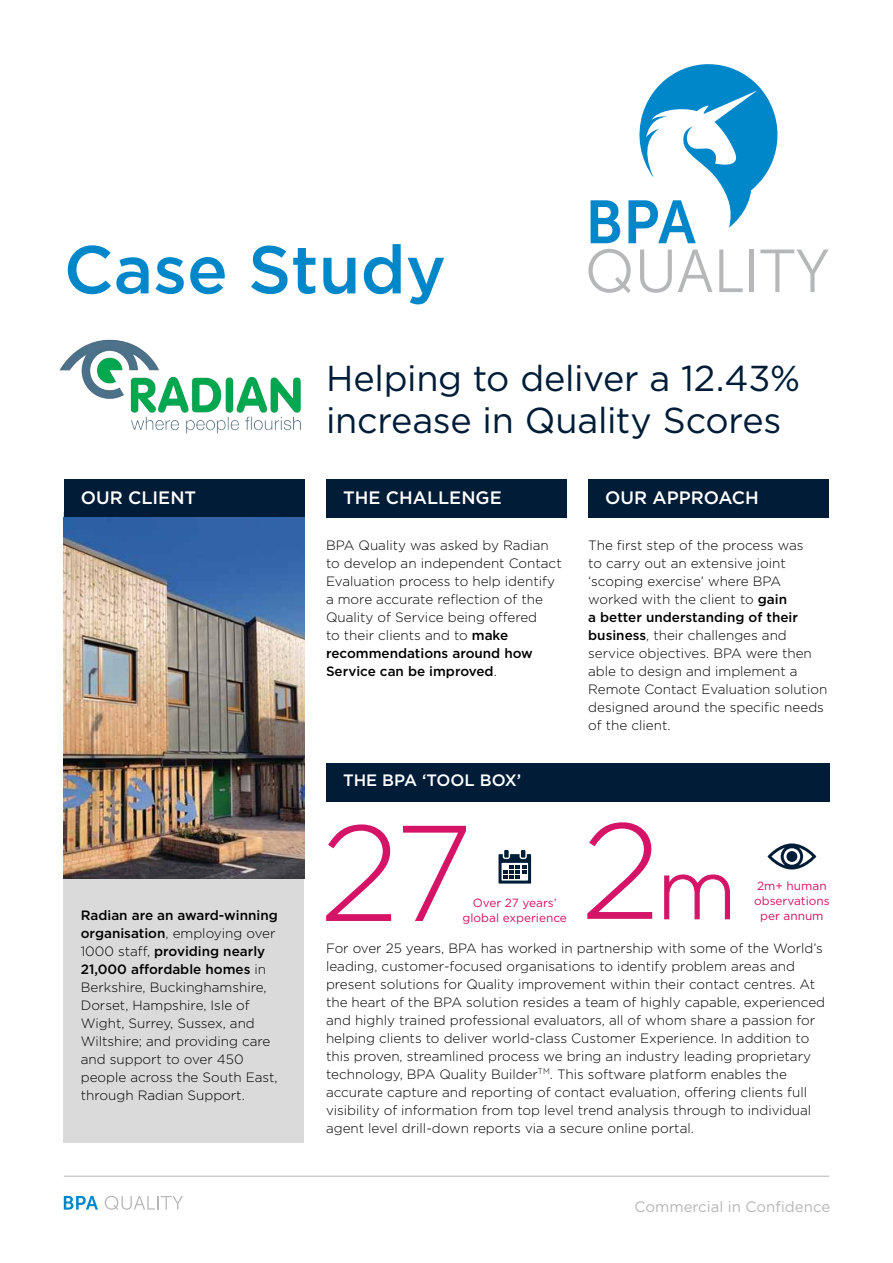
<style>
.page{position:relative;width:893px;height:1263px;background:#fff}
.page>*{position:absolute;margin:0;border:0;box-sizing:border-box;transform-origin:0 0}
.t1{font:300 135.9px "Gotham";color:#d51367}
.t2{font:500 67.5px "Gotham";color:#0087ca}
.t3{font:36px/42px "Gotham";letter-spacing:-.01em;color:#001c37}
.t4{font:500 18px "Gotham";color:#fff}
.t5{font:500 16.5px "Gotham";color:#fff}
.t6{font:15px "Gotham";color:#b6b7b9}
.t7{font:300 13.5px/18px "Gotham";color:#000}
.t8{font:11.85px/15.1px "Gotham";color:#d51367}
.s1{font-weight:500}
.s2{font-size:84px}
</style>
<div class="page">
<div style="left:64px;top:512px;width:240px;height:631px;background:#dadadb"></div>
<svg style="left:591px;top:200px;width:29px;height:43px"></svg>
<svg style="left:628px;top:64px;width:150px;height:179px"></svg>
<svg style="left:588px;top:249px;width:43px;height:44px"></svg>
<svg style="left:640px;top:250px;width:32px;height:43px"></svg>
<svg style="left:678px;top:250px;width:34px;height:42px"></svg>
<svg style="left:719px;top:250px;width:24px;height:42px"></svg>
<hr style="left:750px;top:250px;width:4px;height:42px;background:#b6b7b9">
<svg style="left:760px;top:250px;width:68px;height:42px"></svg>
<img style="left:59px;top:339px;width:242px;height:95px">
<div style="left:64px;top:479px;width:241px;height:39px;background:#001c37"></div>
<div style="left:326px;top:479px;width:241px;height:39px;background:#001c37"></div>
<div style="left:588px;top:479px;width:241px;height:39px;background:#001c37"></div>
<div style="left:326px;top:763px;width:503px;height:38px;background:#001c37"></div>
<svg style="left:64px;top:1196px;width:34px;height:13px"></svg>
<svg style="left:105px;top:1196px;width:78px;height:14px"></svg>
<hr style="left:64px;top:1176px;width:765px;height:1px;background:#b6b7b9">
<img style="left:64px;top:518px;width:241px;height:360px">
<svg style="left:664px;top:874px;width:66px;height:45px"></svg>
<svg style="left:767px;top:843px;width:49px;height:26px"></svg>
<div style="left:786px;top:851px;width:11px;height:11px;background:#001c37;border-radius:50%"></div>
<svg style="left:498px;top:850px;width:33px;height:33px"></svg>
<h2 class="t2" style="left:64px;top:229px;width:384px">Case Study</h2>
<h3 class="t4" style="left:81px;top:486px;width:117px">OUR CLIENT</h3>
<p class="t7" style="left:81px;top:906px;width:199px"><span class="s1">Radian are an award-winning organisation</span>, employing over<br>1000 staff, <span class="s1">providing nearly<br>21,000 affordable homes</span> in<br>Berkshire, Buckinghamshire,<br>Dorset, Hampshire, Isle of<br>Wight, Surrey, Sussex, and<br>Wiltshire; and providing care and support to over 450 people across the South East, through Radian Support.</p>
<h3 class="t3" style="left:326px;top:357px;width:476px">Helping to deliver a 12.43% increase in Quality Scores</h3>
<h3 class="t4" style="left:343px;top:486px;width:160px">THE CHALLENGE</h3>
<p class="t7" style="left:326px;top:536px;width:237px">BPA Quality was asked by Radian to develop an independent Contact<br>Evaluation process to help identify a more accurate reflection of the<br>Quality of Service being offered<br>to their clients and to <span class="s1">make recommendations around how<br>Service can be improved</span>.</p>
<p class="t5" style="left:343px;top:770px;width:180px">THE BPA ‘TOOL BOX’</p>
<h1 class="t1" style="left:320px;top:790px;width:155px">27</h1>
<p class="t8" style="left:463px;top:894px;width:106px;text-align:center">Over 27 years’ global experience</p>
<h3 class="t4" style="left:605px;top:486px;width:155px">OUR APPROACH</h3>
<p class="t7" style="left:588px;top:536px;width:241px">The first step of the process was<br>to carry out an extensive joint ‘scoping exercise’ where BPA worked with the client to <span class="s1">gain<br>a better understanding of their business</span>, their challenges and service objectives. BPA were then able to design and implement a<br>Remote Contact Evaluation solution designed around the specific needs of the client.</p>
<h1 class="t1" style="left:581px;top:788px;width:157px">2<span class="s2">m</span></h1>
<p class="t8" style="left:754px;top:878px;width:77px">2m+ human observations</p>
<p class="t8" style="left:760px;top:908px;width:65px">per annum</p>
<p class="t7" style="left:326px;top:939px;width:501px">For over 25 years, BPA has worked in partnership with some of the World’s leading, customer-focused organisations to identify problem areas and present solutions for Quality improvement within their contact centres. At the heart of the BPA solution resides a team of highly capable, experienced and highly trained professional evaluators, all of whom share a passion for helping clients to deliver world-class Customer Experience. In addition to this proven, streamlined process we bring an industry leading proprietary technology, BPA Quality Builder<sup>TM</sup>. This software platform enables the accurate capture and reporting of contact evaluation, offering clients full visibility of information from top level trend analysis through to individual agent level drill-down reports via a secure online portal.</p>
<p class="t6" style="left:634px;top:1197px;width:197px">Commercial in Confidence</p>
</div>
